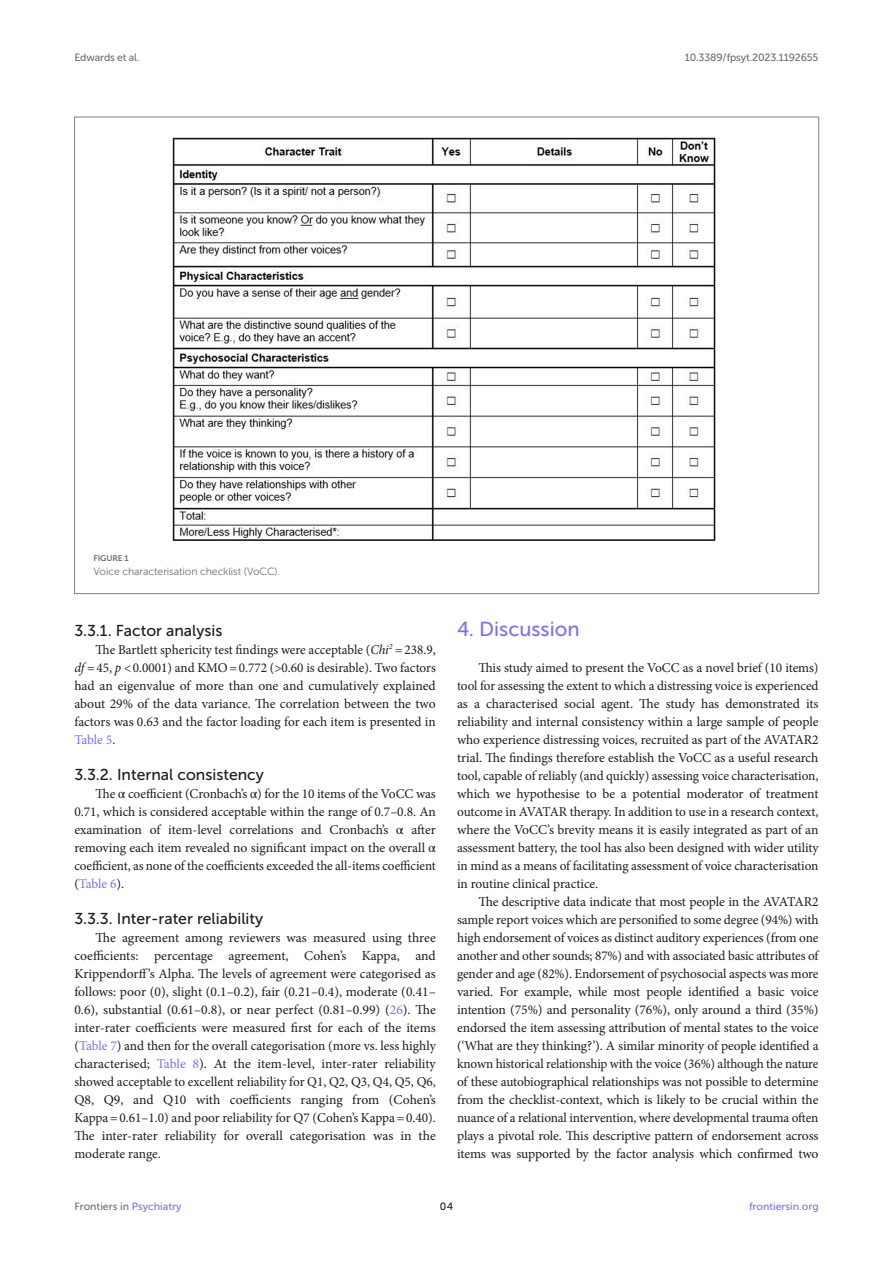
<style>
.page{position:relative;width:893px;height:1263px;background:#fff}
.page>*{position:absolute;margin:0;border:0;box-sizing:border-box;transform-origin:0 0}
.HEAD_1{font:20.25px "Museo Sans 500";color:#856df0}
.HEAD_3{font:15.75px "Museo Sans 500";color:#1b1c1b}
.TEXT_FLUSH{font:13.5px/18px "Minion Pro";letter-spacing:-.005em;color:#1b1c1b;text-align:justify}
.TEXT{font:13.5px/18px "Minion Pro";letter-spacing:-.01em;color:#1b1c1b;text-align:justify}
.t1{font:10.5px "Museo Sans 500";letter-spacing:-.015em;color:#706f70}
.FIG_LEG{font:10.5px "Museo Sans 300";letter-spacing:-.01em;color:#706f70}
.t2{font:10.5px "Museo Sans 500";color:#856df0}
.t3{font:10.5px "Museo Sans 500";color:#1b1c1b}
.FIG_HD{font:8.25px "Museo Sans 700";letter-spacing:-.01em;color:#706f70}
.s1{font-style:italic}
.s2{color:#856df0}
.s3{font-family:"STIX General"}
</style>
<div class="page">
<img style="left:172px;top:137px;width:545px;height:404px">
<p class="t1" style="left:74px;top:51px;width:67px">Edwards et al.</p>
<p class="t1" style="left:685px;top:51px;width:135px">10.3389/fpsyt.2023.1192655</p>
<p class="FIG_HD" style="left:94px;top:554px;width:37px">FIGURE 1</p>
<p class="FIG_LEG" style="left:94px;top:565px;width:188px">Voice characterisation checklist (VoCC).</p>
<p class="HEAD_3" style="left:74px;top:622px;width:150px">3.3.1. Factor analysis</p>
<p class="TEXT_FLUSH" style="left:74px;top:641px;width:363px;text-indent:21px">The Bartlett sphericity test findings were acceptable (<span class="s1">Chi</span><sup>2</sup> =238.9, <span class="s1">df</span> =45, <span class="s1">p</span> &lt;0.0001) and KMO=0.772 (&gt;0.60 is desirable). Two factors had an eigenvalue of more than one and cumulatively explained about 29% of the data variance. The correlation between the two factors was 0.63 and the factor loading for each item is presented in <span class="s2">Table 5</span>.</p>
<p class="HEAD_3" style="left:74px;top:766px;width:191px">3.3.2. Internal consistency</p>
<p class="TEXT_FLUSH" style="left:74px;top:785px;width:363px;text-indent:21px">The <span class="s3">α</span> coefficient (Cronbach’s <span class="s3">α</span>) for the 10 items of the VoCC was 0.71, which is considered acceptable within the range of 0.7–0.8. An examination of item-level correlations and Cronbach’s <span class="s3">α</span> after removing each item revealed no significant impact on the overall <span class="s3">α </span>coefficient, as none of the coefficients exceeded the all-items coefficient (<span class="s2">Table 6</span>).</p>
<p class="HEAD_3" style="left:74px;top:910px;width:190px">3.3.3. Inter-rater reliability</p>
<p class="TEXT_FLUSH" style="left:74px;top:929px;width:363px;text-indent:21px">The agreement among reviewers was measured using three coefficients: percentage agreement, Cohen’s Kappa, and Krippendorff’s Alpha. The levels of agreement were categorised as follows: poor (0), slight (0.1–0.2), fair (0.21–0.4), moderate (0.41– 0.6), substantial (0.61–0.8), or near perfect (0.81–0.99) (<span class="s2">26</span>). The inter-rater coefficients were measured first for each of the items (<span class="s2">Table 7</span>) and then for the overall categorisation (more vs. less highly characterised; <span class="s2">Table 8</span>). At the item-level, inter-rater reliability showed acceptable to excellent reliability for Q1, Q2, Q3, Q4, Q5, Q6, Q8, Q9, and Q10 with coefficients ranging from (Cohen’s Kappa=0.61–1.0) and poor reliability for Q7 (Cohen’s Kappa=0.40).<br>The inter-rater reliability for overall categorisation was in the moderate range.</p>
<p class="HEAD_1" style="left:457px;top:618px;width:124px">4. Discussion</p>
<p class="TEXT_FLUSH" style="left:457px;top:659px;width:363px;text-indent:21px">This study aimed to present the VoCC as a novel brief (10 items) tool for assessing the extent to which a distressing voice is experienced as a characterised social agent. The study has demonstrated its reliability and internal consistency within a large sample of people who experience distressing voices, recruited as part of the AVATAR2 trial. The findings therefore establish the VoCC as a useful research tool, capable of reliably (and quickly) assessing voice characterisation, which we hypothesise to be a potential moderator of treatment outcome in AVATAR therapy. In addition to use in a research context, where the VoCC’s brevity means it is easily integrated as part of an assessment battery, the tool has also been designed with wider utility in mind as a means of facilitating assessment of voice characterisation in routine clinical practice.</p>
<p class="TEXT" style="left:457px;top:893px;width:363px;text-indent:21px">The descriptive data indicate that most people in the AVATAR2 sample report voices which are personified to some degree (94%) with high endorsement of voices as distinct auditory experiences (from one another and other sounds; 87%) and with associated basic attributes of gender and age (82%). Endorsement of psychosocial aspects was more varied. For example, while most people identified a basic voice intention (75%) and personality (76%), only around a third (35%) endorsed the item assessing attribution of mental states to the voice (‘What are they thinking?’). A similar minority of people identified a known historical relationship with the voice (36%) although the nature of these autobiographical relationships was not possible to determine from the checklist-context, which is likely to be crucial within the nuance of a relational intervention, where developmental trauma often plays a pivotal role. This descriptive pattern of endorsement across items was supported by the factor analysis which confirmed two</p>
<p class="t1" style="left:74px;top:1200px;width:109px">Frontiers in <span class="s2">Psychiatry</span></p>
<p class="t3" style="left:440px;top:1200px;width:15px">04</p>
<p class="t2" style="left:749px;top:1200px;width:71px">frontiersin.org</p>
</div>
